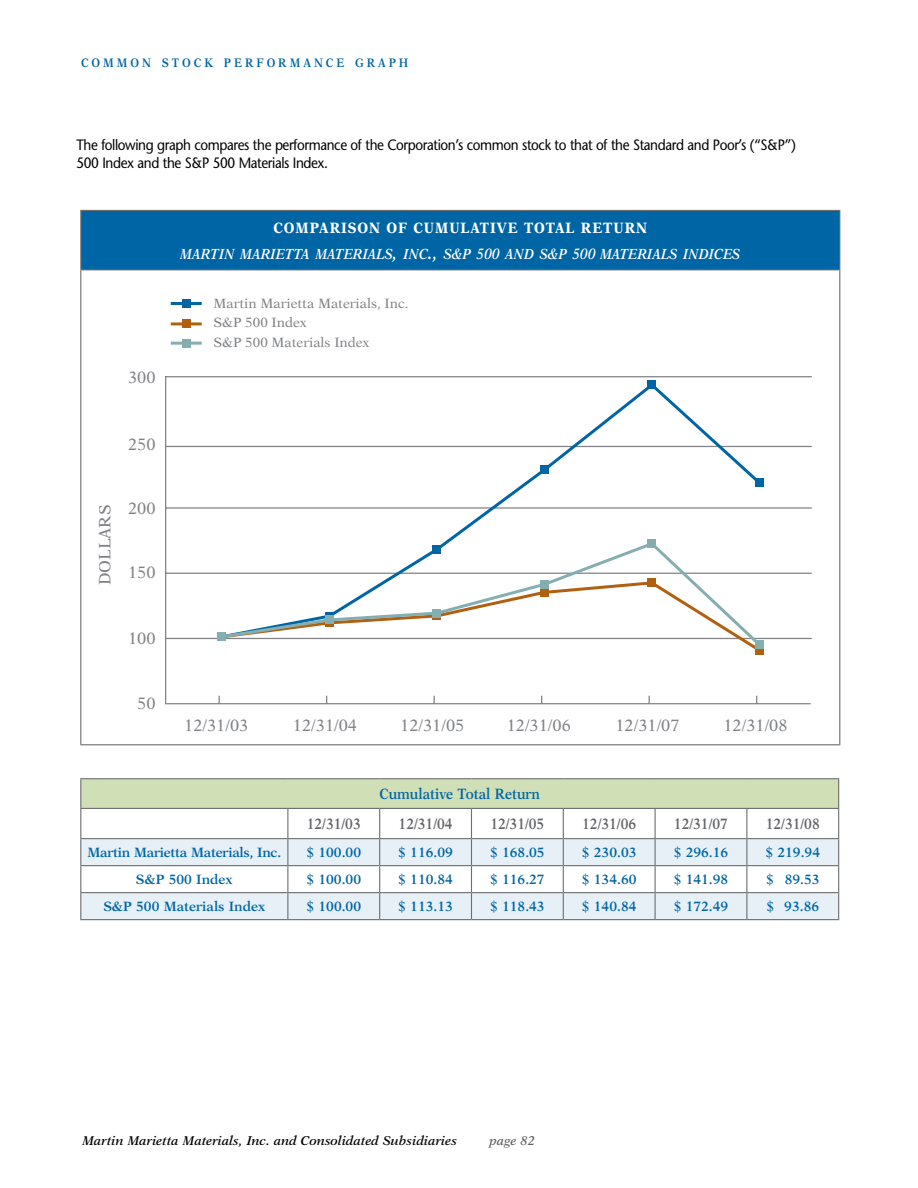
<style>
.page{position:relative;width:918px;height:1188px;background:#fff}
.page>*{position:absolute;margin:0;border:0;box-sizing:border-box;transform-origin:0 0}
.t1{font:16.5px "New Aster";color:#808285}
.t2{font:15px/18px "Stone Sans";letter-spacing:-.03em;color:#000;scale:.9 1}
.t3{font:600 15px "New Aster";color:#636467;scale:.9 1}
.t4{font:700 15px "New Aster";color:#fff;scale:.9 1}
.t5{font:600 15px "New Aster";color:#0065a4;scale:.9 1}
.t6{font:italic 600 14.7px "New Aster";color:#fff;scale:.9 1}
.t7{font:600 13.5px "New Aster";color:#0065a4}
.t8{font:13.5px/19.2px "New Aster";color:#808285}
.t9{font:600 13.5px "New Aster";letter-spacing:-.02em;color:#0065a4}
.t10{font:italic 600 12.75px "New Aster";color:#000}
.t11{font:italic 600 12.75px "New Aster";color:#636467}
.t12{font:600 12.3px "New Aster";letter-spacing:.265em;color:#0065a4;scale:.9 1}
.s1{font-size:19.5px}
.s2{font-size:15px}
</style>
<div class="page">
<div style="left:81px;top:779px;width:758px;height:29px;background:#d1dfb7"></div>
<svg style="left:81px;top:839px;width:757px;height:80px;fill:#e6f0f6"></svg>
<hr style="left:80px;top:778px;width:208px;height:1px;background:#6d6f71">
<hr style="left:288px;top:778px;width:92px;height:1px;background:#6d6f71">
<hr style="left:380px;top:778px;width:91px;height:1px;background:#6d6f71">
<hr style="left:471px;top:778px;width:92px;height:1px;background:#6d6f71">
<hr style="left:563px;top:778px;width:92px;height:1px;background:#6d6f71">
<hr style="left:655px;top:778px;width:92px;height:1px;background:#6d6f71">
<hr style="left:747px;top:778px;width:92px;height:1px;background:#6d6f71">
<hr style="left:80px;top:808px;width:208px;height:1px;background:#6d6f71">
<hr style="left:288px;top:808px;width:92px;height:1px;background:#6d6f71">
<hr style="left:380px;top:808px;width:91px;height:1px;background:#6d6f71">
<hr style="left:471px;top:808px;width:92px;height:1px;background:#6d6f71">
<hr style="left:563px;top:808px;width:92px;height:1px;background:#6d6f71">
<hr style="left:655px;top:808px;width:92px;height:1px;background:#6d6f71">
<hr style="left:747px;top:808px;width:92px;height:1px;background:#6d6f71">
<hr style="left:80px;top:838px;width:208px;height:1px;background:#6d6f71">
<hr style="left:288px;top:838px;width:92px;height:1px;background:#6d6f71">
<hr style="left:380px;top:838px;width:91px;height:1px;background:#6d6f71">
<hr style="left:471px;top:838px;width:92px;height:1px;background:#6d6f71">
<hr style="left:563px;top:838px;width:92px;height:1px;background:#6d6f71">
<hr style="left:655px;top:838px;width:92px;height:1px;background:#6d6f71">
<hr style="left:747px;top:838px;width:92px;height:1px;background:#6d6f71">
<hr style="left:80px;top:865px;width:208px;height:1px;background:#6d6f71">
<hr style="left:288px;top:865px;width:92px;height:1px;background:#6d6f71">
<hr style="left:380px;top:865px;width:91px;height:1px;background:#6d6f71">
<hr style="left:471px;top:865px;width:92px;height:1px;background:#6d6f71">
<hr style="left:563px;top:865px;width:92px;height:1px;background:#6d6f71">
<hr style="left:655px;top:865px;width:92px;height:1px;background:#6d6f71">
<hr style="left:747px;top:865px;width:92px;height:1px;background:#6d6f71">
<hr style="left:80px;top:892px;width:208px;height:1px;background:#6d6f71">
<svg style="left:80px;top:779px;width:1px;height:140px"></svg>
<hr style="left:288px;top:892px;width:92px;height:1px;background:#6d6f71">
<svg style="left:287px;top:809px;width:1px;height:110px"></svg>
<hr style="left:380px;top:892px;width:91px;height:1px;background:#6d6f71">
<svg style="left:379px;top:809px;width:1px;height:110px"></svg>
<hr style="left:471px;top:892px;width:92px;height:1px;background:#6d6f71">
<svg style="left:471px;top:809px;width:1px;height:110px"></svg>
<hr style="left:563px;top:892px;width:92px;height:1px;background:#6d6f71">
<svg style="left:563px;top:809px;width:1px;height:110px"></svg>
<hr style="left:655px;top:892px;width:92px;height:1px;background:#6d6f71">
<svg style="left:655px;top:809px;width:1px;height:110px"></svg>
<hr style="left:747px;top:892px;width:92px;height:1px;background:#6d6f71">
<svg style="left:746px;top:809px;width:1px;height:110px"></svg>
<svg style="left:838px;top:779px;width:1px;height:140px"></svg>
<hr style="left:80px;top:919px;width:208px;height:1px;background:#6d6f71">
<hr style="left:288px;top:919px;width:92px;height:1px;background:#6d6f71">
<hr style="left:380px;top:919px;width:91px;height:1px;background:#6d6f71">
<hr style="left:471px;top:919px;width:92px;height:1px;background:#6d6f71">
<hr style="left:563px;top:919px;width:92px;height:1px;background:#6d6f71">
<hr style="left:655px;top:919px;width:92px;height:1px;background:#6d6f71">
<hr style="left:747px;top:919px;width:92px;height:1px;background:#6d6f71">
<div style="left:81px;top:210px;width:759px;height:60px;background:#0065a4"></div>
<hr style="left:80px;top:210px;width:760px;height:1px;background:#6d6f71">
<hr style="left:80px;top:211px;width:1px;height:58px;background:#6d6f71">
<hr style="left:839px;top:211px;width:1px;height:58px;background:#6d6f71">
<hr style="left:80px;top:269px;width:760px;height:1px;background:#6d6f71">
<hr style="left:80px;top:270px;width:1px;height:474px;background:#6d6f71">
<hr style="left:839px;top:270px;width:1px;height:474px;background:#6d6f71">
<hr style="left:80px;top:744px;width:760px;height:1px;background:#6d6f71">
<hr style="left:165px;top:703px;width:646px;height:1px;background:#808285">
<hr style="left:165px;top:376px;width:1px;height:328px;background:#808285">
<hr style="left:166px;top:638px;width:646px;height:1px;background:#808285">
<hr style="left:166px;top:573px;width:646px;height:1px;background:#808285">
<hr style="left:166px;top:507px;width:646px;height:2px;background:#808285">
<hr style="left:166px;top:446px;width:646px;height:1px;background:#808285">
<hr style="left:165px;top:376px;width:647px;height:1px;background:#808285">
<svg style="left:218px;top:386px;width:546px;height:153px"></svg>
<svg style="left:218px;top:539px;width:546px;height:110px"></svg>
<div style="left:325px;top:612px;width:9px;height:9px;background:#0065a4"></div>
<div style="left:432px;top:545px;width:9px;height:9px;background:#0065a4"></div>
<div style="left:540px;top:465px;width:9px;height:9px;background:#0065a4"></div>
<div style="left:647px;top:380px;width:9px;height:9px;background:#0065a4"></div>
<div style="left:755px;top:478px;width:9px;height:9px;background:#0065a4"></div>
<div style="left:325px;top:618px;width:9px;height:9px;background:#b06010"></div>
<div style="left:432px;top:611px;width:9px;height:9px;background:#b06010"></div>
<div style="left:540px;top:588px;width:9px;height:9px;background:#b06010"></div>
<div style="left:647px;top:578px;width:9px;height:9px;background:#b06010"></div>
<div style="left:755px;top:646px;width:9px;height:9px;background:#b06010"></div>
<div style="left:217px;top:632px;width:9px;height:9px;background:#85aeb1"></div>
<div style="left:325px;top:615px;width:9px;height:9px;background:#85aeb1"></div>
<div style="left:432px;top:609px;width:9px;height:9px;background:#85aeb1"></div>
<div style="left:540px;top:580px;width:9px;height:9px;background:#85aeb1"></div>
<div style="left:647px;top:539px;width:9px;height:9px;background:#85aeb1"></div>
<div style="left:755px;top:640px;width:9px;height:9px;background:#85aeb1"></div>
<div style="left:182px;top:299px;width:9px;height:9px;background:#0065a4"></div>
<hr style="left:171px;top:302px;width:31px;height:3px;background:#0065a4">
<div style="left:182px;top:319px;width:9px;height:9px;background:#b06010"></div>
<hr style="left:171px;top:322px;width:31px;height:3px;background:#b06010">
<div style="left:182px;top:339px;width:9px;height:9px;background:#85aeb1"></div>
<hr style="left:171px;top:342px;width:31px;height:3px;background:#85aeb1">
<p class="t12" style="left:81px;top:55px;width:365px">COMMON STOCK PERFORMANCE GRAPH</p>
<p class="t2" style="left:76px;top:136px;width:801px">The following graph compares the performance of the Corporation’s common stock to that of the Standard and Poor’s (“S&amp;P”)<br>500 Index and the S&amp;P 500 Materials Index.</p>
<p class="t4" style="left:274px;top:219px;width:13px">COMPARISON</p>
<p class="t4" style="left:387px;top:219px;width:43px">OF CUMULATIVE</p>
<p class="t4" style="left:524px;top:219px;width:13px">TOTAL</p>
<p class="t4" style="left:581px;top:219px;width:14px">RETURN</p>
<p class="t6" style="left:180px;top:245px;width:624px">MARTIN MARIETTA MATERIALS<span class="s1">,</span> INC<span class="s1">.,</span> S<span class="s2">&amp;</span>P <span class="s2">500</span> AND S<span class="s2">&amp;</span>P <span class="s2">500</span> MATERIALS INDICES</p>
<p class="t8" style="left:214px;top:293px;width:197px">Martin Marietta Materials, Inc.</p>
<p class="t1" style="left:128px;top:368px;width:29px">300</p>
<p class="t1" style="left:128px;top:435px;width:29px">250</p>
<p class="t1" style="left:95px;top:585px;width:82px;rotate:-90deg">DOLLARS</p>
<p class="t1" style="left:128px;top:499px;width:29px">200</p>
<p class="t1" style="left:128px;top:563px;width:29px">150</p>
<p class="t1" style="left:128px;top:628px;width:29px">100</p>
<p class="t1" style="left:137px;top:694px;width:20px">50</p>
<p class="t8" style="left:214px;top:313px;width:158px">S&amp;P 500 Index<br>S&amp;P 500 Materials Index</p>
<p class="t1" style="left:184px;top:716px;width:66px">12/31/03</p>
<p class="t1" style="left:293px;top:716px;width:66px">12/31/04</p>
<p class="t1" style="left:400px;top:716px;width:66px">12/31/05</p>
<p class="t1" style="left:507px;top:716px;width:66px">12/31/06</p>
<p class="t1" style="left:615px;top:716px;width:66px">12/31/07</p>
<p class="t1" style="left:723px;top:716px;width:66px">12/31/08</p>
<p class="t5" style="left:379px;top:785px;width:180px">Cumulative Total Return</p>
<p class="t3" style="left:307px;top:815px;width:61px">12/31/03</p>
<p class="t3" style="left:399px;top:815px;width:61px">12/31/04</p>
<p class="t3" style="left:490px;top:815px;width:61px">12/31/05</p>
<p class="t3" style="left:582px;top:815px;width:61px">12/31/06</p>
<p class="t3" style="left:674px;top:815px;width:61px">12/31/07</p>
<p class="t3" style="left:766px;top:815px;width:61px">12/31/08</p>
<p class="t9" style="left:87px;top:845px;width:195px">Martin Marietta Materials, Inc.</p>
<p class="t7" style="left:306px;top:845px;width:56px">$ 100.00</p>
<p class="t7" style="left:398px;top:845px;width:56px">$ 116.09</p>
<p class="t7" style="left:490px;top:845px;width:56px">$ 168.05</p>
<p class="t7" style="left:582px;top:845px;width:56px">$ 230.03</p>
<p class="t7" style="left:674px;top:845px;width:56px">$ 296.16</p>
<p class="t7" style="left:765px;top:845px;width:56px">$ 219.94</p>
<p class="t7" style="left:136px;top:872px;width:98px">S&amp;P 500 Index</p>
<p class="t7" style="left:306px;top:872px;width:56px">$ 100.00</p>
<p class="t7" style="left:398px;top:872px;width:56px">$ 110.84</p>
<p class="t7" style="left:490px;top:872px;width:56px">$ 116.27</p>
<p class="t7" style="left:582px;top:872px;width:56px">$ 134.60</p>
<p class="t7" style="left:674px;top:872px;width:56px">$ 141.98</p>
<p class="t7" style="left:766px;top:872px;width:55px">$ 89.53</p>
<p class="t7" style="left:103px;top:899px;width:163px">S&amp;P 500 Materials Index</p>
<p class="t7" style="left:306px;top:899px;width:56px">$ 100.00</p>
<p class="t7" style="left:398px;top:899px;width:56px">$ 113.13</p>
<p class="t7" style="left:490px;top:899px;width:56px">$ 118.43</p>
<p class="t7" style="left:582px;top:899px;width:56px">$ 140.84</p>
<p class="t7" style="left:674px;top:899px;width:56px">$ 172.49</p>
<p class="t7" style="left:766px;top:899px;width:54px">$ 93.86</p>
<p class="t10" style="left:82px;top:1133px;width:376px">Martin Marietta Materials, Inc. and Consolidated Subsidiaries</p>
<p class="t11" style="left:489px;top:1133px;width:47px">page 82</p>
</div>
